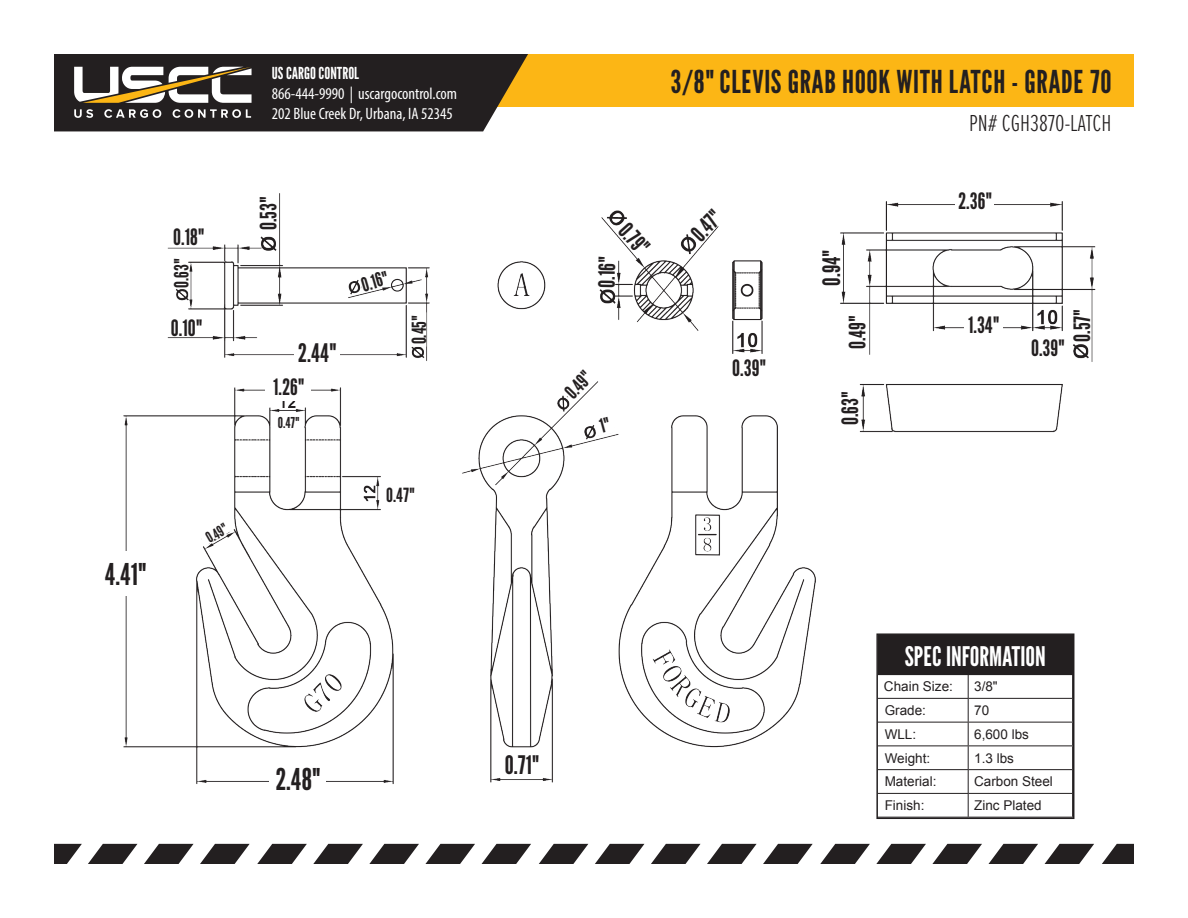
<style>
.page{position:relative;width:1188px;height:918px;background:#fff}
.page>*{position:absolute;margin:0;border:0;box-sizing:border-box;transform-origin:0 0}
.t1{font:31.5px "League Gothic";letter-spacing:.02em;color:#231f20}
.t2{font:30px "League Gothic";color:#231f20}
.t3{font:27px "League Gothic";color:#fff}
.t4{font:25.5px "League Gothic";color:#231f20}
.t5{font:300 24px "Proxima Nova Ex Cn";color:#231f20}
.t6{font:24px "League Gothic";color:#231f20}
.t7{font:22.5px "League Gothic";color:#231f20}
.t8{font:19.5px "League Gothic";color:#231f20}
.t9{font:condensed 16.5px/19.8px "Myriad Pro";color:#fff}
.t10{font:16.5px "League Gothic";color:#fff}
.t11{font:15px "League Gothic";color:#231f20}
.t12{font:13.5px "Arial";color:#231f20}
</style>
<div class="page">
<div style="left:460px;top:54px;width:674px;height:53px;background:#fcb615"></div>
<svg style="left:54px;top:54px;width:474px;height:77px;background:#443e39"></svg>
<svg style="left:54px;top:844px;width:28px;height:20px"></svg>
<svg style="left:88px;top:844px;width:49px;height:20px"></svg>
<svg style="left:257px;top:844px;width:50px;height:20px"></svg>
<svg style="left:539px;top:844px;width:49px;height:20px"></svg>
<svg style="left:820px;top:844px;width:50px;height:20px"></svg>
<svg style="left:1102px;top:844px;width:32px;height:20px"></svg>
<svg style="left:144px;top:844px;width:50px;height:20px"></svg>
<svg style="left:425px;top:844px;width:50px;height:20px"></svg>
<svg style="left:707px;top:844px;width:50px;height:20px"></svg>
<svg style="left:988px;top:844px;width:50px;height:20px"></svg>
<svg style="left:313px;top:844px;width:50px;height:20px"></svg>
<svg style="left:595px;top:844px;width:49px;height:20px"></svg>
<svg style="left:876px;top:844px;width:50px;height:20px"></svg>
<svg style="left:200px;top:844px;width:50px;height:20px"></svg>
<svg style="left:482px;top:844px;width:49px;height:20px"></svg>
<svg style="left:763px;top:844px;width:50px;height:20px"></svg>
<svg style="left:1045px;top:844px;width:49px;height:20px"></svg>
<svg style="left:369px;top:844px;width:50px;height:20px"></svg>
<svg style="left:651px;top:844px;width:50px;height:20px"></svg>
<svg style="left:932px;top:844px;width:50px;height:20px"></svg>
<svg style="left:968px;top:803px;width:1px;height:13px"></svg>
<img style="left:123px;top:193px;width:973px;height:610px">
<div style="left:97px;top:551px;width:56px;height:44px;background:#fff"></div>
<div style="left:269px;top:756px;width:57px;height:44px;background:#fff"></div>
<div style="left:266px;top:374px;width:45px;height:27px;background:#fff"></div>
<svg style="left:198px;top:517px;width:35px;height:29px"></svg>
<svg style="left:684px;top:202px;width:41px;height:43px"></svg>
<div style="left:294px;top:337px;width:46px;height:25px;background:#fff"></div>
<div style="left:163px;top:314px;width:46px;height:22px;background:#fff"></div>
<div style="left:842px;top:312px;width:25px;height:41px;background:#fff"></div>
<div style="left:165px;top:224px;width:46px;height:21px;background:#fff"></div>
<div style="left:255px;top:193px;width:21px;height:41px;background:#fff"></div>
<div style="left:170px;top:259px;width:18px;height:29px;background:#fff"></div>
<div style="left:837px;top:392px;width:23px;height:34px;background:#fff"></div>
<svg style="left:359px;top:274px;width:17px;height:18px"></svg>
<svg style="left:407px;top:312px;width:19px;height:35px"></svg>
<div style="left:502px;top:749px;width:40px;height:29px;background:#fff"></div>
<svg style="left:593px;top:215px;width:64px;height:74px"></svg>
<div style="left:726px;top:354px;width:46px;height:22px;background:#fff"></div>
<div style="left:815px;top:246px;width:27px;height:44px;background:#fff"></div>
<div style="left:1031px;top:334px;width:33px;height:22px;background:#fff"></div>
<div style="left:964px;top:308px;width:39px;height:34px;background:#fff"></div>
<div style="left:956px;top:184px;width:38px;height:34px;background:#fff"></div>
<div style="left:1068px;top:299px;width:22px;height:43px;background:#fff"></div>
<svg style="left:556px;top:363px;width:60px;height:74px"></svg>
<h3 class="t7" style="left:173px;top:222px;width:32px">0.18"</h3>
<h3 class="t8" style="left:168px;top:288px;width:30px;rotate:-90deg">0.63"</h3>
<h3 class="t7" style="left:171px;top:312px;width:32px">0.10"</h3>
<h2 class="t2" style="left:105px;top:553px;width:42px">4.41"</h2>
<p class="t11" style="left:202px;top:530px;width:23px;rotate:-30deg">0.49"</p>
<p class="t10" style="left:272px;top:62px;width:89px">US CARGO CONTROL</p>
<p class="t9" style="left:272px;top:83px;width:187px">866-444-9990 | uscargocontrol.com<br>202 Blue Creek Dr, Urbana, IA 52345</p>
<h3 class="t7" style="left:253px;top:230px;width:35px;rotate:-90deg">0.53"</h3>
<h3 class="t4" style="left:298px;top:335px;width:39px">2.44"</h3>
<h3 class="t7" style="left:273px;top:372px;width:32px">1.26"</h3>
<p class="t11" style="left:278px;top:412px;width:23px">0.47"</p>
<h3 class="t8" style="left:358px;top:272px;width:28px;rotate:-16deg">0.16"</h3>
<h3 class="t8" style="left:406px;top:344px;width:30px;rotate:-90deg">0.45"</h3>
<h3 class="t8" style="left:386px;top:481px;width:29px">0.47"</h3>
<h2 class="t2" style="left:275px;top:758px;width:46px">2.48"</h2>
<h1 class="t1" style="left:671px;top:60px;width:443px">3/8" CLEVIS GRAB HOOK WITH LATCH - GRADE 70</h1>
<h3 class="t5" style="left:969px;top:106px;width:144px">PN# CGH3870-LATCH</h3>
<h3 class="t7" style="left:635px;top:216px;width:33px;rotate:48deg">0.79"</h3>
<h3 class="t7" style="left:591px;top:287px;width:32px;rotate:-89deg">0.16"</h3>
<h3 class="t8" style="left:559px;top:386px;width:30px;rotate:-46deg">0.49"</h3>
<h3 class="t7" style="left:684px;top:226px;width:34px;rotate:-46deg">0.47"</h3>
<h3 class="t7" style="left:732px;top:352px;width:34px">0.39"</h3>
<h3 class="t6" style="left:815px;top:286px;width:37px;rotate:-90deg">0.94"</h3>
<h3 class="t7" style="left:842px;top:349px;width:35px;rotate:-90deg">0.49"</h3>
<h3 class="t7" style="left:835px;top:425px;width:35px;rotate:-90deg">0.63"</h3>
<h3 class="t7" style="left:958px;top:185px;width:35px">2.36"</h3>
<h3 class="t7" style="left:968px;top:309px;width:32px">1.34"</h3>
<h3 class="t7" style="left:1031px;top:332px;width:34px">0.39"</h3>
<h3 class="t7" style="left:1067px;top:342px;width:34px;rotate:-90deg">0.57"</h3>
<h3 class="t4" style="left:505px;top:747px;width:35px">0.71"</h3>
<h3 class="t3" style="left:905px;top:638px;width:143px">SPEC INFORMATION</h3>
<p class="t12" style="left:884px;top:678px;width:71px">Chain Size:</p>
<p class="t12" style="left:974px;top:678px;width:25px">3/8"</p>
<p class="t12" style="left:885px;top:702px;width:43px">Grade:</p>
<p class="t12" style="left:974px;top:702px;width:17px">70</p>
<p class="t12" style="left:885px;top:725px;width:33px">WLL:</p>
<p class="t12" style="left:974px;top:725px;width:56px">6,600 lbs</p>
<p class="t12" style="left:885px;top:749px;width:47px">Weight:</p>
<p class="t12" style="left:974px;top:749px;width:41px">1.3 lbs</p>
<p class="t12" style="left:885px;top:773px;width:53px">Material:</p>
<p class="t12" style="left:974px;top:773px;width:80px">Carbon Steel</p>
<p class="t12" style="left:885px;top:797px;width:41px">Finish:</p>
<p class="t12" style="left:974px;top:797px;width:69px">Zinc Plated</p>
</div>
